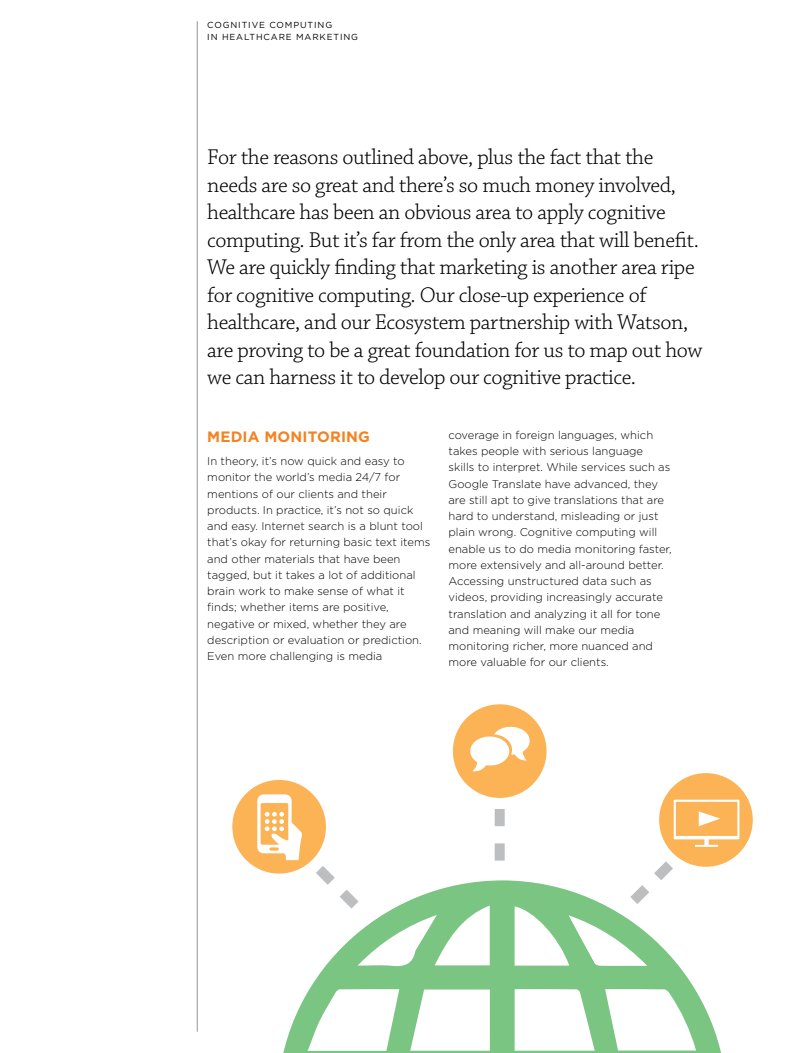
<style>
.page{position:relative;width:812px;height:1053px;background:#fff}
.page>*{position:absolute;margin:0;border:0;box-sizing:border-box;transform-origin:0 0}
.t1{font:300 22.5px/27.5px "Chaparral Pro";letter-spacing:-.02em;color:#000}
.t2{font:700 15px "Gotham";letter-spacing:.01em;color:#f58220}
.t3{font:300 11.25px/16.2px "Gotham";color:#000}
.t4{font:8.75px/11.2px "Gotham";letter-spacing:.1em;color:#000}
</style>
<div class="page">
<hr style="left:197px;top:21px;width:1px;height:1010px;background:#939598">
<svg style="left:283px;top:880px;width:438px;height:172px"></svg>
<div style="left:232px;top:779px;width:94px;height:94px;background:#fbb355;border-radius:50%"></div>
<div style="left:453px;top:704px;width:93px;height:93px;background:#fbb355;border-radius:50%"></div>
<div style="left:659px;top:773px;width:93px;height:93px;background:#fbb355;border-radius:50%"></div>
<svg style="left:469px;top:726px;width:62px;height:134px"></svg>
<svg style="left:569px;top:799px;width:170px;height:166px"></svg>
<svg style="left:257px;top:794px;width:112px;height:125px"></svg>
<p class="t4" style="left:207px;top:19px;width:152px">COGNITIVE COMPUTING<br>IN HEALTHCARE MARKETING</p>
<p class="t1" style="left:207px;top:144px;width:496px">For the reasons outlined above, plus the fact that the needs are so great and there’s so much money involved, healthcare has been an obvious area to apply cognitive computing. But it’s far from the only area that will benefit.<br>We are quickly finding that marketing is another area ripe for cognitive computing. Our close-up experience of healthcare, and our Ecosystem partnership with Watson, are proving to be a great foundation for us to map out how we can harness it to develop our cognitive practice.</p>
<h2 class="t2" style="left:207px;top:426px;width:164px">MEDIA MONITORING</h2>
<p class="t3" style="left:207px;top:452px;width:225px">In theory, it’s now quick and easy to monitor the world’s media 24/7 for mentions of our clients and their products. In practice, it’s not so quick and easy. Internet search is a blunt tool that’s okay for returning basic text items and other materials that have been tagged, but it takes a lot of additional brain work to make sense of what it finds; whether items are positive, negative or mixed, whether they are description or evaluation or prediction.<br>Even more challenging is media</p>
<p class="t3" style="left:448px;top:426px;width:225px">coverage in foreign languages, which takes people with serious language skills to interpret. While services such as Google Translate have advanced, they are still apt to give translations that are hard to understand, misleading or just plain wrong. Cognitive computing will enable us to do media monitoring faster, more extensively and all-around better.<br>Accessing unstructured data such as videos, providing increasingly accurate translation and analyzing it all for tone and meaning will make our media monitoring richer, more nuanced and more valuable for our clients.</p>
</div>
